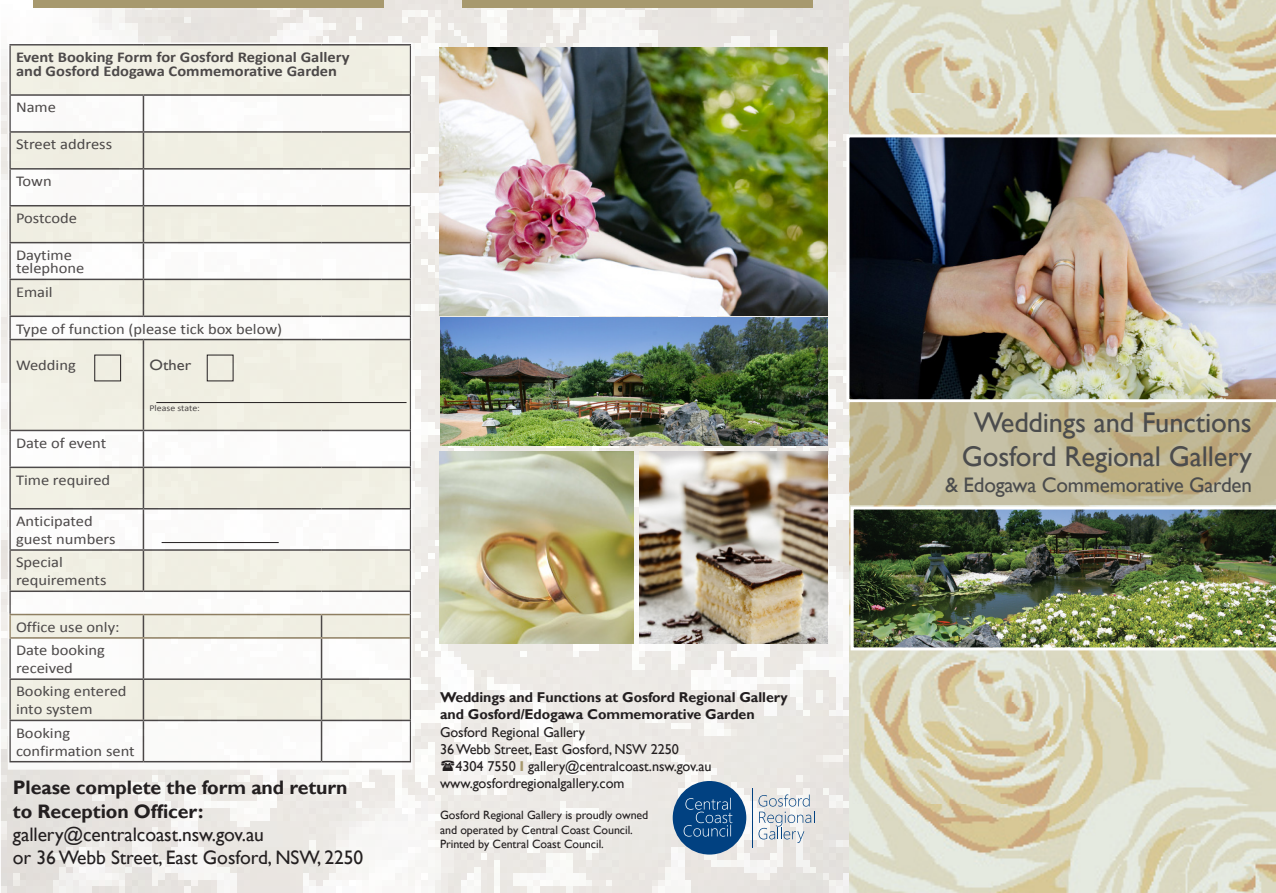
<style>
.page{position:relative;width:1276px;height:893px;background:#fff}
.page>*{position:absolute;margin:0;border:0;box-sizing:border-box;transform-origin:0 0}
.t1{font:28.5px "Gill Sans";letter-spacing:-.005em;color:#4b4c4d}
.t2{font:21px "Gill Sans";letter-spacing:-.01em;color:#4b4c4d}
.Body{font:19.5px/23.4px "Gill Sans";letter-spacing:-.005em;color:#231f20}
.t3{font:15px/18px "Calibri";color:#231f20;scale:1.1 1}
.t4{font:700 15px/13.5px "Calibri";color:#231f20;scale:1.1 1}
.t5{font:15px "Gill Sans";color:#231f20;scale:1.1 1}
.Body-2{font:14.25px "Gill Sans";letter-spacing:-.005em;color:#231f20}
.Body-3{font:700 14.25px "Gill Sans";letter-spacing:-.005em;color:#231f20}
.Body-4{font:12px "Gill Sans";letter-spacing:-.005em;color:#231f20}
.t6{font:9px "Calibri";color:#231f20;scale:1.1 1}
.s1{font-weight:700}
.s2{font-weight:700;color:#a7996e}
</style>
<div class="page">
<img style="left:1px;top:0;width:848px;height:893px">
<div style="left:33px;top:0;width:351px;height:8px;background:#a7996e"></div>
<div style="left:462px;top:0;width:351px;height:8px;background:#a7996e"></div>
<img style="left:849px;top:0;width:427px;height:893px">
<img style="left:440px;top:452px;width:193px;height:191px">
<img style="left:639px;top:452px;width:188px;height:191px">
<img style="left:440px;top:317px;width:387px;height:128px">
<img style="left:440px;top:47px;width:387px;height:268px">
<div style="left:9px;top:43px;width:403px;height:726px;background:#fff"></div>
<svg style="left:11px;top:46px;width:398px;height:674px;fill:#f2f1e6"></svg>
<hr style="left:9px;top:94px;width:134px;height:2px;background:#231f20">
<hr style="left:143px;top:94px;width:178px;height:2px;background:#231f20">
<hr style="left:143px;top:96px;width:1px;height:35px;background:#231f20">
<hr style="left:321px;top:94px;width:90px;height:2px;background:#231f20">
<hr style="left:9px;top:131px;width:134px;height:2px;background:#231f20">
<hr style="left:143px;top:131px;width:178px;height:2px;background:#231f20">
<hr style="left:143px;top:133px;width:1px;height:35px;background:#231f20">
<hr style="left:321px;top:131px;width:90px;height:2px;background:#231f20">
<hr style="left:9px;top:168px;width:134px;height:2px;background:#231f20">
<hr style="left:143px;top:168px;width:178px;height:2px;background:#231f20">
<hr style="left:143px;top:170px;width:1px;height:35px;background:#231f20">
<hr style="left:321px;top:168px;width:90px;height:2px;background:#231f20">
<hr style="left:9px;top:205px;width:134px;height:1px;background:#231f20">
<hr style="left:143px;top:205px;width:178px;height:1px;background:#231f20">
<hr style="left:143px;top:206px;width:1px;height:36px;background:#231f20">
<hr style="left:321px;top:205px;width:90px;height:1px;background:#231f20">
<hr style="left:9px;top:242px;width:134px;height:1px;background:#231f20">
<hr style="left:143px;top:242px;width:178px;height:1px;background:#231f20">
<hr style="left:143px;top:243px;width:1px;height:36px;background:#231f20">
<hr style="left:321px;top:242px;width:90px;height:1px;background:#231f20">
<hr style="left:9px;top:279px;width:134px;height:1px;background:#231f20">
<hr style="left:143px;top:279px;width:178px;height:1px;background:#231f20">
<hr style="left:143px;top:280px;width:1px;height:36px;background:#231f20">
<hr style="left:321px;top:279px;width:90px;height:1px;background:#231f20">
<hr style="left:9px;top:316px;width:134px;height:1px;background:#231f20">
<hr style="left:143px;top:316px;width:178px;height:1px;background:#231f20">
<hr style="left:321px;top:316px;width:90px;height:1px;background:#231f20">
<hr style="left:9px;top:339px;width:134px;height:1px;background:#231f20">
<hr style="left:143px;top:339px;width:178px;height:1px;background:#231f20">
<hr style="left:143px;top:340px;width:1px;height:90px;background:#231f20">
<hr style="left:321px;top:339px;width:90px;height:1px;background:#231f20">
<hr style="left:9px;top:430px;width:134px;height:1px;background:#231f20">
<hr style="left:143px;top:430px;width:178px;height:1px;background:#231f20">
<hr style="left:143px;top:431px;width:1px;height:36px;background:#231f20">
<hr style="left:321px;top:430px;width:90px;height:1px;background:#231f20">
<hr style="left:9px;top:467px;width:134px;height:1px;background:#231f20">
<hr style="left:143px;top:467px;width:178px;height:1px;background:#231f20">
<hr style="left:143px;top:468px;width:1px;height:40px;background:#231f20">
<hr style="left:321px;top:467px;width:90px;height:1px;background:#231f20">
<hr style="left:9px;top:508px;width:134px;height:1px;background:#231f20">
<hr style="left:143px;top:508px;width:178px;height:1px;background:#231f20">
<hr style="left:143px;top:509px;width:1px;height:40px;background:#231f20">
<hr style="left:321px;top:508px;width:90px;height:1px;background:#231f20">
<hr style="left:9px;top:549px;width:134px;height:2px;background:#231f20">
<hr style="left:143px;top:549px;width:178px;height:2px;background:#231f20">
<hr style="left:143px;top:551px;width:1px;height:39px;background:#231f20">
<hr style="left:321px;top:549px;width:90px;height:2px;background:#231f20">
<hr style="left:9px;top:590px;width:134px;height:2px;background:#231f20">
<hr style="left:143px;top:590px;width:178px;height:2px;background:#231f20">
<hr style="left:321px;top:590px;width:90px;height:2px;background:#231f20">
<svg style="left:143px;top:615px;width:1px;height:22px"></svg>
<svg style="left:321px;top:615px;width:1px;height:22px"></svg>
<hr style="left:143px;top:639px;width:1px;height:39px;background:#231f20">
<hr style="left:321px;top:639px;width:1px;height:39px;background:#231f20">
<hr style="left:9px;top:678px;width:134px;height:2px;background:#231f20">
<hr style="left:143px;top:678px;width:178px;height:2px;background:#231f20">
<hr style="left:143px;top:680px;width:1px;height:40px;background:#231f20">
<hr style="left:321px;top:678px;width:90px;height:2px;background:#231f20">
<hr style="left:321px;top:680px;width:1px;height:40px;background:#231f20">
<hr style="left:9px;top:720px;width:134px;height:1px;background:#231f20">
<hr style="left:143px;top:720px;width:178px;height:1px;background:#231f20">
<hr style="left:143px;top:721px;width:1px;height:40px;background:#231f20">
<hr style="left:321px;top:720px;width:90px;height:1px;background:#231f20">
<hr style="left:321px;top:721px;width:1px;height:40px;background:#231f20">
<hr style="left:9px;top:761px;width:134px;height:1px;background:#231f20">
<hr style="left:143px;top:761px;width:178px;height:1px;background:#231f20">
<hr style="left:321px;top:761px;width:90px;height:1px;background:#231f20">
<hr style="left:9px;top:614px;width:134px;height:1px;background:#766340">
<hr style="left:143px;top:614px;width:178px;height:1px;background:#766340">
<hr style="left:321px;top:614px;width:89px;height:1px;background:#766340">
<hr style="left:9px;top:637px;width:134px;height:2px;background:#766340">
<hr style="left:143px;top:637px;width:178px;height:2px;background:#766340">
<hr style="left:321px;top:637px;width:89px;height:2px;background:#766340">
<div style="left:8px;top:43px;width:404px;height:727px;border:2px solid #fff"></div>
<img style="left:850px;top:506px;width:426px;height:144px">
<img style="left:846px;top:134px;width:430px;height:268px">
<svg style="left:850px;top:402px;width:426px;height:103px;background:#c1b795"></svg>
<hr style="left:156px;top:402px;width:250px;height:1px;background:#231f20">
<hr style="left:162px;top:542px;width:117px;height:1px;background:#231f20">
<div style="left:94px;top:355px;width:27px;height:26px;border:1px solid #231f20"></div>
<div style="left:673px;top:781px;width:73px;height:73px;background:#014181;border-radius:50%"></div>
<svg style="left:683px;top:798px;width:49px;height:39px"></svg>
<hr style="left:752px;top:788px;width:1px;height:59px;background:#014181">
<svg style="left:758px;top:794px;width:56px;height:49px"></svg>
<svg style="left:441px;top:760px;width:13px;height:11px"></svg>
<p class="t4" style="left:16px;top:50px;width:305px">Event Booking Form for Gosford Regional Gallery and Gosford Edogawa Commemorative Garden</p>
<p class="t3" style="left:16px;top:98px;width:38px">Name</p>
<p class="t3" style="left:16px;top:135px;width:89px">Street address</p>
<p class="t3" style="left:16px;top:172px;width:34px">Town</p>
<p class="t3" style="left:16px;top:209px;width:57px">Postcode</p>
<p class="t3" style="left:16px;top:248px;width:64px;line-height:13.5px">Daytime telephone</p>
<p class="t3" style="left:16px;top:283px;width:35px">Email</p>
<p class="t3" style="left:16px;top:320px;width:243px">Type of function (please tick box below)</p>
<p class="t3" style="left:16px;top:356px;width:56px">Wedding</p>
<p class="t5" style="left:149px;top:357px;width:39px">Other</p>
<p class="t6" style="left:149px;top:402px;width:47px">Please state:</p>
<p class="t3" style="left:16px;top:434px;width:84px">Date of event</p>
<p class="t3" style="left:16px;top:471px;width:87px">Time required</p>
<p class="t3" style="left:16px;top:512px;width:92px">Anticipated guest numbers</p>
<p class="t3" style="left:16px;top:553px;width:84px">Special requirements</p>
<p class="t3" style="left:16px;top:615px;width:96px;line-height:23.4px">Office use only:<br>Date booking</p>
<p class="t3" style="left:16px;top:657px;width:102px;line-height:23.2px">received<br>Booking entered</p>
<p class="t3" style="left:16px;top:698px;width:71px;line-height:23.2px">into system<br>Booking</p>
<p class="t3" style="left:16px;top:742px;width:109px">confirmation sent</p>
<p class="Body" style="left:13px;top:776px;width:352px"><span class="s1">Please complete the form and return to Reception Officer: </span>gallery@centralcoast.nsw.gov.au<br>or 36 Webb Street, East Gosford, NSW, 2250</p>
<p class="Body-3" style="left:440px;top:689px;width:349px">Weddings and Functions at Gosford Regional Gallery</p>
<p class="Body-3" style="left:440px;top:706px;width:316px">and Gosford/Edogawa Commemorative Garden</p>
<p class="Body-2" style="left:440px;top:723px;width:147px">Gosford Regional Gallery</p>
<p class="Body-2" style="left:440px;top:740px;width:240px">36 Webb Street, East Gosford, NSW 2250</p>
<p class="Body-2" style="left:455px;top:758px;width:258px">4304 7550 <span class="s2">I</span> gallery@centralcoast.nsw.gov.au</p>
<p class="Body-2" style="left:440px;top:775px;width:186px">www.gosfordregionalgallery.com</p>
<p class="Body-4" style="left:440px;top:808px;width:210px">Gosford Regional Gallery is proudly owned</p>
<p class="Body-4" style="left:440px;top:823px;width:194px">and operated by Central Coast Council.</p>
<p class="Body-4" style="left:440px;top:837px;width:165px">Printed by Central Coast Council.</p>
<p class="t1" style="left:974px;top:406px;width:280px">Weddings and Functions</p>
<p class="t1" style="left:962px;top:440px;width:292px">Gosford Regional Gallery</p>
<p class="t2" style="left:945px;top:472px;width:308px">&amp; Edogawa Commemorative Garden</p>
</div>
